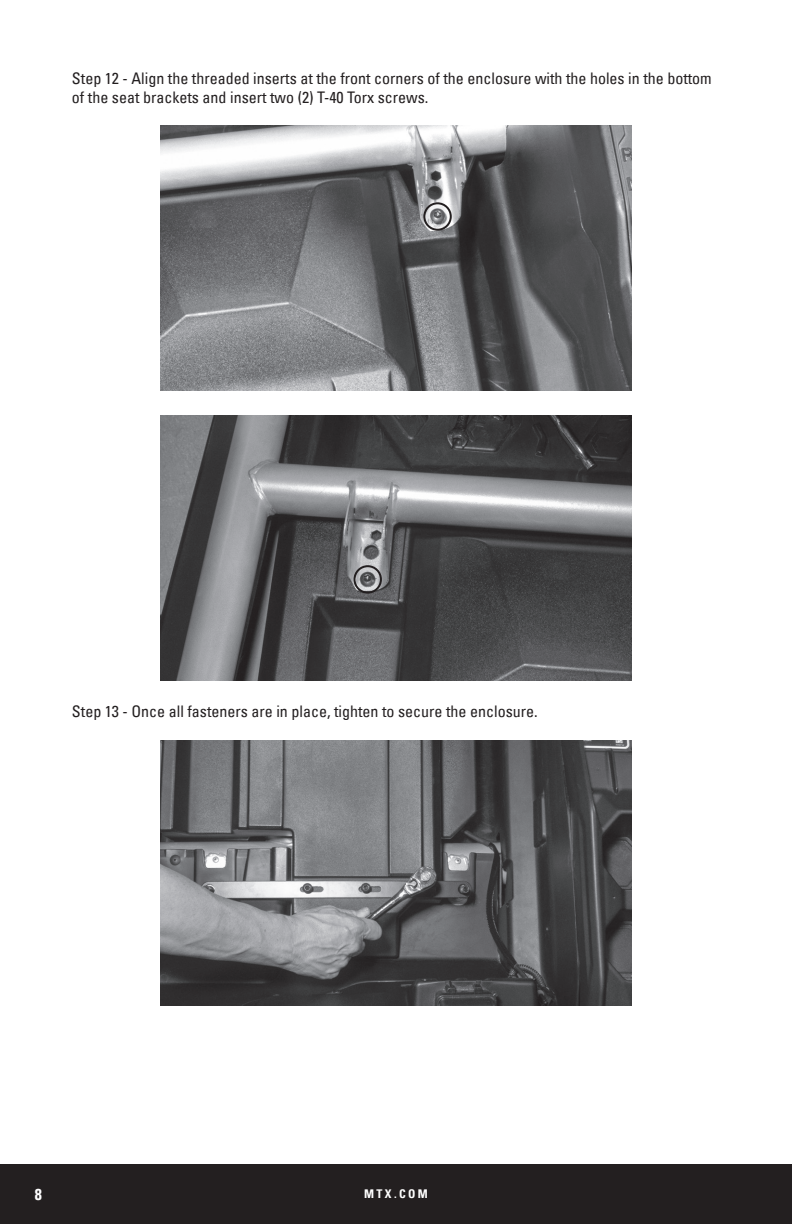
<style>
.page{position:relative;width:792px;height:1224px;background:#fff}
.page>*{position:absolute;margin:0;border:0;box-sizing:border-box;transform-origin:0 0}
.t1{font:condensed 16px/19.2px "Univers LT";color:#231f20}
.t2{font:700 condensed 16px "Univers LT";color:#fff}
.t3{font:700 condensed 12px "Univers LT";letter-spacing:.2em;color:#fff}
</style>
<div class="page">
<div style="left:0;top:1165px;width:792px;height:59px;background:#231f20"></div>
<img style="left:160px;top:126px;width:472px;height:265px">
<img style="left:160px;top:416px;width:472px;height:265px">
<img style="left:160px;top:741px;width:472px;height:265px">
<div style="left:423px;top:202px;width:29px;height:29px;border:2px solid #231f20;border-radius:50%"></div>
<div style="left:354px;top:565px;width:28px;height:29px;border:2px solid #231f20;border-radius:50%"></div>
<p class="t1" style="left:72px;top:68px;width:641px">Step 12 - Align the threaded inserts at the front corners of the enclosure with the holes in the bottom of the seat brackets and insert two (2) T-40 Torx screws.</p>
<p class="t1" style="left:72px;top:702px;width:467px">Step 13 - Once all fasteners are in place, tighten to secure the enclosure.</p>
<p class="t2" style="left:35px;top:1184px;width:9px">8</p>
<p class="t3" style="left:364px;top:1187px;width:65px">MTX.COM</p>
</div>
